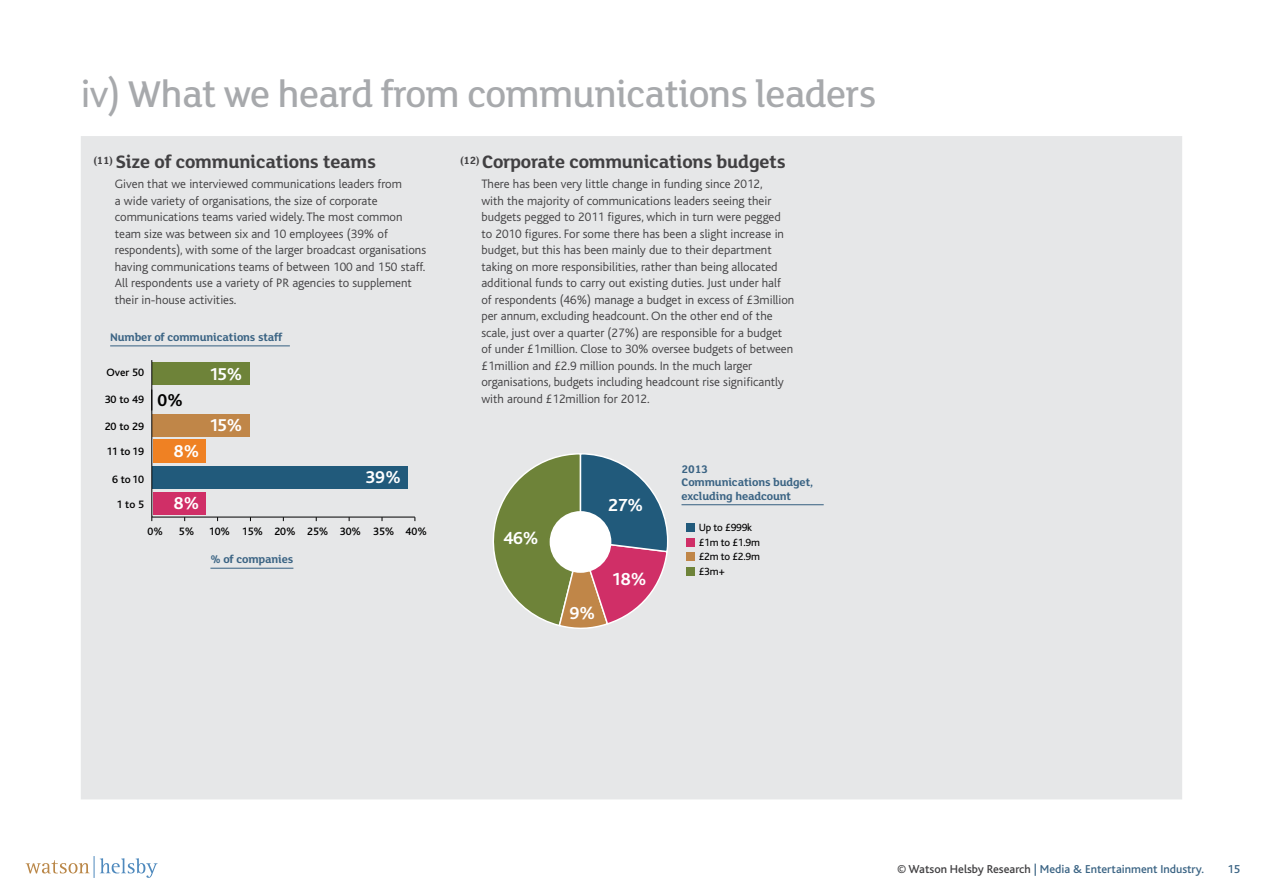
<style>
.page{position:relative;width:1263px;height:893px;background:#fff}
.page>*{position:absolute;margin:0;border:0;box-sizing:border-box;transform-origin:0 0}
.t1{font:500 40.5px "FS Lola";letter-spacing:-.02em;color:#a7a9ac}
.t2{font:700 19.5px "FS Lola";letter-spacing:-.01em;color:#414042}
.t3{font:700 18.15px "Bliss";color:#fff}
.t4{font:700 18px "Bliss";color:#fff}
.t5{font:700 18px "Bliss";color:#000}
.t6{font:300 12.75px/16.5px "Bliss";color:#414042}
.t7{font:700 12px/13.5px "FS Lola";letter-spacing:-.01em;color:#3b6484}
.t8{font:500 12px "Bliss";color:#3b6484}
.t9{font:500 11.25px "Bliss";color:#000}
.t10{font:10.95px/14.5px "Bliss";letter-spacing:-.02em;color:#000}
.s1{font-family:"Bliss";font-weight:400}
.s2{color:#414042}
</style>
<div class="page">
<div style="left:81px;top:136px;width:1101px;height:663px;background:#e6e7e8"></div>
<svg style="left:151px;top:360px;width:265px;height:161px;background:#bdbdba"></svg>
<hr style="left:110px;top:345px;width:180px;height:1px;background:#3b6484">
<hr style="left:210px;top:568px;width:83px;height:1px;background:#3b6484">
<div style="left:686px;top:523px;width:9px;height:9px;background:#215a7b"></div>
<div style="left:686px;top:538px;width:9px;height:9px;background:#d02f67"></div>
<div style="left:686px;top:552px;width:9px;height:9px;background:#c08648"></div>
<div style="left:686px;top:567px;width:9px;height:9px;background:#6e8339"></div>
<svg style="left:484px;top:452px;width:185px;height:178px;background:#989385"></svg>
<div style="left:550px;top:511px;width:61px;height:62px;background:#fff;border-radius:50%"></div>
<hr style="left:681px;top:504px;width:143px;height:1px;background:#3b6484">
<svg style="left:26px;top:856px;width:132px;height:22px"></svg>
<h1 class="t1" style="left:81px;top:68px;width:797px"><span class="s1">iv)</span> What we heard from communications leaders</h1>
<h2 class="t2" style="left:94px;top:148px;width:284px"><sup>(11)</sup> Size of communications teams</h2>
<p class="t6" style="left:115px;top:176px;width:313px">Given that we interviewed communications leaders from<br>a wide variety of organisations, the size of corporate communications teams varied widely. The most common team size was between six and 10 employees (39% of respondents), with some of the larger broadcast organisations having communications teams of between 100 and 150 staff.<br>All respondents use a variety of PR agencies to supplement their in-house activities.</p>
<h2 class="t2" style="left:460px;top:148px;width:327px"><sup>(12)</sup> Corporate communications budgets</h2>
<p class="t6" style="left:481px;top:176px;width:314px">There has been very little change in funding since 2012,<br>with the majority of communications leaders seeing their budgets pegged to 2011 figures, which in turn were pegged to 2010 figures. For some there has been a slight increase in budget, but this has been mainly due to their department taking on more responsibilities, rather than being allocated additional funds to carry out existing duties. Just under half of respondents (46%) manage a budget in excess of £3million per annum, excluding headcount. On the other end of the scale, just over a quarter (27%) are responsible for a budget of under £1million. Close to 30% oversee budgets of between £1million and £2.9 million pounds. In the much larger organisations, budgets including headcount rise significantly with around £12million for 2012.</p>
<p class="t7" style="left:110px;top:330px;width:174px">Number of communications staff</p>
<h3 class="t4" style="left:209px;top:364px;width:35px">15%</h3>
<h3 class="t4" style="left:209px;top:416px;width:35px">15%</h3>
<p class="t9" style="left:107px;top:367px;width:39px">Over 50</p>
<h3 class="t5" style="left:157px;top:390px;width:27px">0%</h3>
<p class="t9" style="left:105px;top:394px;width:41px">30 to 49</p>
<p class="t9" style="left:105px;top:420px;width:41px">20 to 29</p>
<p class="t9" style="left:106px;top:446px;width:39px">11 to 19</p>
<h3 class="t4" style="left:174px;top:442px;width:27px">8%</h3>
<p class="t9" style="left:112px;top:473px;width:34px">6 to10</p>
<h3 class="t4" style="left:366px;top:468px;width:37px">39%</h3>
<p class="t9" style="left:117px;top:498px;width:29px">1 to 5</p>
<h3 class="t4" style="left:174px;top:494px;width:27px">8%</h3>
<p class="t9" style="left:147px;top:525px;width:17px">0%</p>
<p class="t9" style="left:179px;top:525px;width:17px">5%</p>
<p class="t9" style="left:209px;top:525px;width:220px">10% 15% 20% 25% 30% 35% 40%</p>
<p class="t7" style="left:210px;top:552px;width:84px">% of companies</p>
<h3 class="t3" style="left:503px;top:529px;width:37px">46%</h3>
<h3 class="t3" style="left:608px;top:495px;width:37px">27%</h3>
<h3 class="t3" style="left:570px;top:604px;width:27px">9%</h3>
<h3 class="t3" style="left:611px;top:570px;width:37px">18%</h3>
<p class="t7" style="left:681px;top:462px;width:133px">2013<br>Communications budget, excluding headcount</p>
<p class="t10" style="left:699px;top:520px;width:63px">Up to £999k £1m to £1.9m £2m to £2.9m £3m+</p>
<p class="t8" style="left:897px;top:863px;width:308px"><span class="s2">© Watson Helsby Research</span> | Media &amp; Entertainment Industry.</p>
<p class="t8" style="left:1227px;top:863px;width:14px">15</p>
</div>
